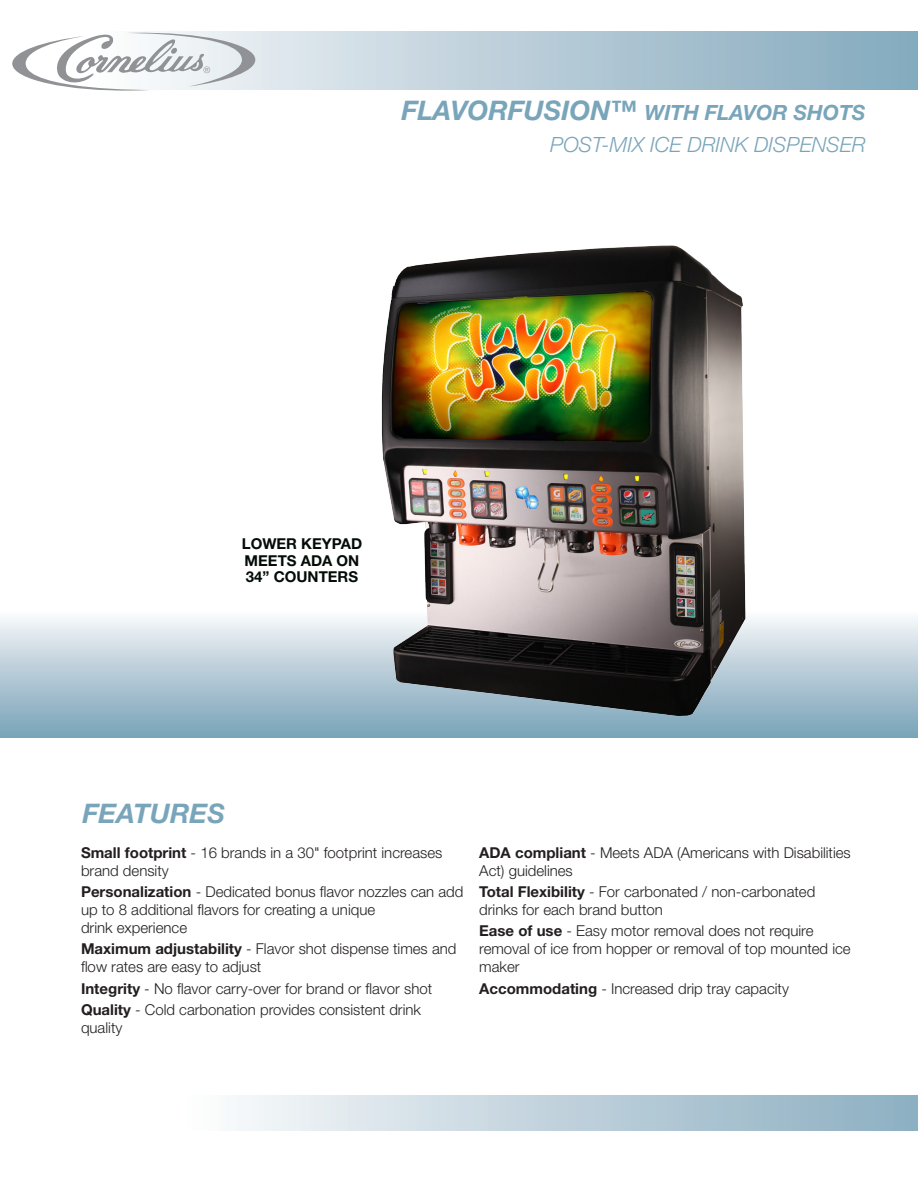
<style>
.page{position:relative;width:918px;height:1188px;background:#fff}
.page>*{position:absolute;margin:0;border:0;box-sizing:border-box;transform-origin:0 0}
.t1{font:italic 700 27px "Helvetica Neue LT Std";color:#79a5ba}
._1-TITLE{font:italic 700 21px "Helvetica Neue LT Std";color:#79a5ba}
._2-DESCRIPTION{font:italic 300 21px "Helvetica Neue LT Std";color:#79a5ba}
._3-Bullets{font:300 15px/18px "Helvetica Neue LT Std";color:#231f20}
._8-Legal{font:700 15px/16.5px "Helvetica Neue LT Std";color:#030c07}
.s1{font-size:27px}
.s2{font-weight:700}
</style>
<div class="page">
<div style="left:0;top:610px;width:918px;height:127px;background:linear-gradient(to bottom,#fbfafb,#77a1b7)"></div>
<svg style="left:256px;top:32px;width:662px;height:58px;background:#b2c8d5"></svg>
<svg style="left:12px;top:32px;width:244px;height:59px"></svg>
<div style="left:0;top:1096px;width:918px;height:35px;background:linear-gradient(to right,#fff,#8eafc2)"></div>
<img style="left:339px;top:245px;width:461px;height:479px">
<p class="_1-TITLE" style="left:401px;top:99px;width:466px"><span class="s1">FLAVORFUSION™</span> WITH FLAVOR SHOTS</p>
<p class="_2-DESCRIPTION" style="left:550px;top:132px;width:317px">POST-MIX ICE DRINK DISPENSER</p>
<p class="_8-Legal" style="left:242px;top:535px;width:122px">LOWER KEYPAD<br>MEETS ADA ON</p>
<p class="_8-Legal" style="left:246px;top:568px;width:114px">34” COUNTERS</p>
<h1 class="t1" style="left:82px;top:797px;width:144px">FEATURES</h1>
<p class="_3-Bullets" style="left:81px;top:843px;width:363px"><span class="s2">Small footprint</span> - 16 brands in a 30" footprint increases brand density</p>
<p class="_3-Bullets" style="left:81px;top:882px;width:384px"><span class="s2">Personalization</span> - Dedicated bonus flavor nozzles can add up to 8 additional flavors for creating a unique<br>drink experience</p>
<p class="_3-Bullets" style="left:81px;top:940px;width:377px"><span class="s2">Maximum adjustability</span> - Flavor shot dispense times and flow rates are easy to adjust</p>
<p class="_3-Bullets" style="left:81px;top:979px;width:353px"><span class="s2">Integrity</span> - No flavor carry-over for brand or flavor shot</p>
<p class="_3-Bullets" style="left:81px;top:1000px;width:342px"><span class="s2">Quality</span> - Cold carbonation provides consistent drink quality</p>
<p class="_3-Bullets" style="left:479px;top:843px;width:373px"><span class="s2">ADA compliant</span> - Meets ADA (Americans with Disabilities<br>Act) guidelines</p>
<p class="_3-Bullets" style="left:479px;top:882px;width:338px"><span class="s2">Total Flexibility</span> - For carbonated / non-carbonated drinks for each brand button</p>
<p class="_3-Bullets" style="left:479px;top:922px;width:373px"><span class="s2">Ease of use</span> - Easy motor removal does not require removal of ice from hopper or removal of top mounted ice maker</p>
<p class="_3-Bullets" style="left:479px;top:979px;width:311px"><span class="s2">Accommodating</span> - Increased drip tray capacity</p>
</div>
